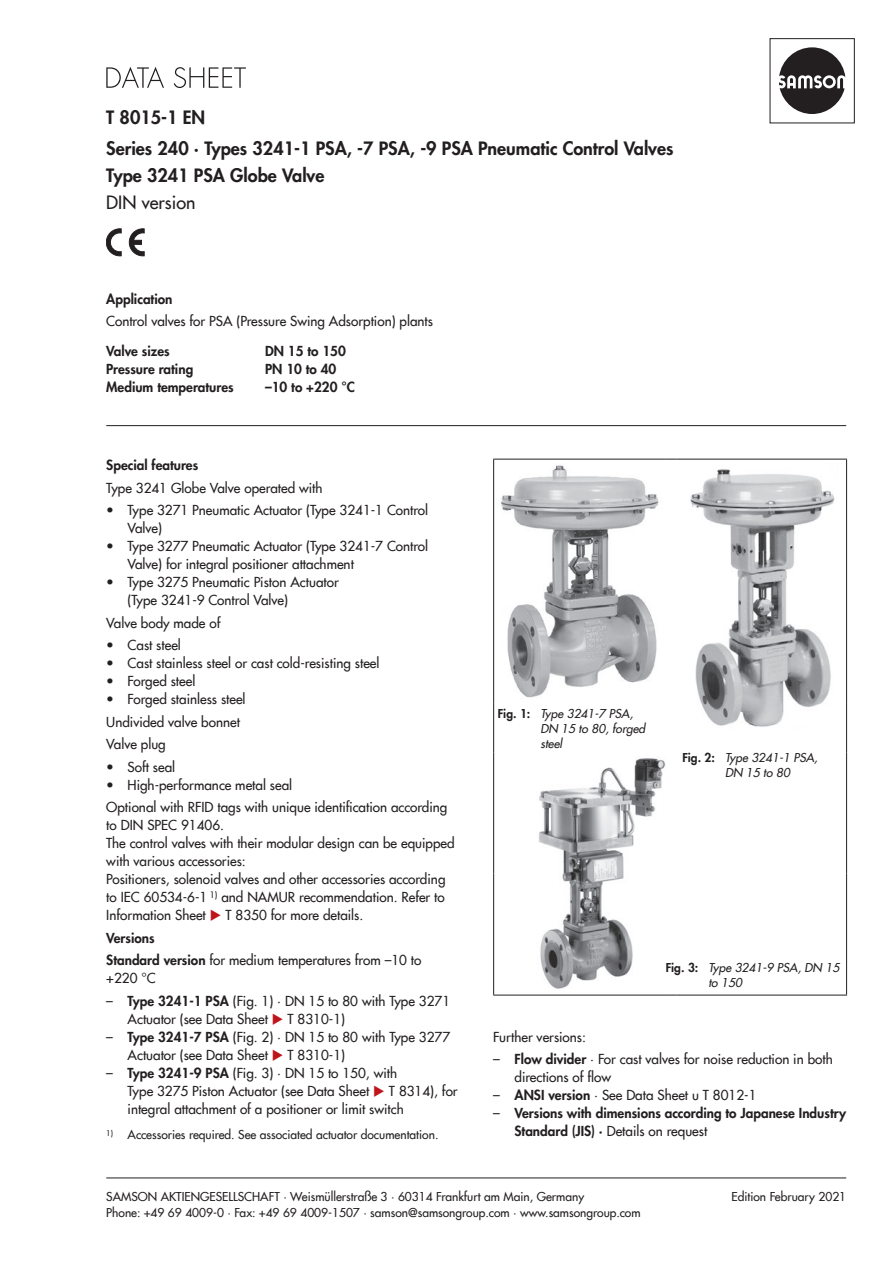
<style>
.page{position:relative;width:893px;height:1263px;background:#fff}
.page>*{position:absolute;margin:0;border:0;box-sizing:border-box;transform-origin:0 0}
.t1{font:800 18px/27px "Futura Com";color:#231f20}
.t2{font:500 18px "Futura Com";color:#231f20}
.t3{font:500 13.5px/18px "Futura Com";color:#231f20}
.t4{font:800 13.5px "Futura Com";color:#231f20}
.t5{font:500 12px/16.5px "Futura Com";color:#231f20}
.t6{font:italic 500 12px/15px "Futura Com";color:#231f20}
.s1{color:#be151b}
.s2{font-weight:800}
.s3{font-weight:800;font-style:normal}
.s4{font-weight:500}
</style>
<div class="page">
<svg style="left:106px;top:67px;width:140px;height:21px"></svg>
<div style="left:770px;top:38px;width:85px;height:85px;border:1px solid #231f20"></div>
<svg style="left:779px;top:47px;width:66px;height:67px"></svg>
<hr style="left:106px;top:425px;width:740px;height:1px;background:#231f20">
<hr style="left:106px;top:1177px;width:740px;height:1px;background:#231f20">
<svg style="left:106px;top:229px;width:15px;height:27px"></svg>
<svg style="left:129px;top:229px;width:15px;height:27px"></svg>
<div style="left:131px;top:240px;width:10px;height:4px;background:#231f20;border:1px solid #231f20"></div>
<hr style="left:846px;top:873px;width:1px;height:122px;background:#231f20">
<hr style="left:493px;top:995px;width:173px;height:1px;background:#231f20">
<hr style="left:493px;top:459px;width:173px;height:1px;background:#231f20">
<hr style="left:493px;top:459px;width:1px;height:245px;background:#231f20">
<hr style="left:676px;top:459px;width:171px;height:1px;background:#231f20">
<hr style="left:846px;top:459px;width:1px;height:245px;background:#231f20">
<hr style="left:846px;top:704px;width:1px;height:48px;background:#231f20">
<hr style="left:493px;top:704px;width:1px;height:48px;background:#231f20">
<hr style="left:493px;top:752px;width:1px;height:121px;background:#231f20">
<hr style="left:493px;top:873px;width:1px;height:122px;background:#231f20">
<hr style="left:846px;top:752px;width:1px;height:121px;background:#231f20">
<hr style="left:676px;top:995px;width:171px;height:1px;background:#231f20">
<img style="left:501px;top:465px;width:158px;height:233px">
<img style="left:690px;top:469px;width:145px;height:258px">
<img style="left:539px;top:758px;width:127px;height:231px">
<h1 class="t1" style="left:106px;top:103px;width:100px">T 8015-1 EN</h1>
<h1 class="t1" style="left:106px;top:134px;width:569px">Series 240 · Types 3241‑1 PSA, -7 PSA, -9 PSA Pneumatic Control Valves<br>Type 3241 PSA Globe Valve</h1>
<h1 class="t2" style="left:106px;top:189px;width:91px">DIN version</h1>
<p class="t4" style="left:106px;top:289px;width:68px">Application</p>
<p class="t3" style="left:106px;top:312px;width:328px">Control valves for PSA (Pressure Swing Adsorption) plants</p>
<p class="t4" style="left:106px;top:340px;width:65px">Valve sizes</p>
<p class="t4" style="left:265px;top:340px;width:82px">DN 15 to 150</p>
<p class="t4" style="left:106px;top:358px;width:88px">Pressure rating</p>
<p class="t4" style="left:265px;top:358px;width:73px">PN 10 to 40</p>
<p class="t4" style="left:106px;top:376px;width:129px">Medium temperatures</p>
<p class="t4" style="left:265px;top:376px;width:91px">–10 to +220 °C</p>
<p class="t4" style="left:106px;top:455px;width:93px">Special features</p>
<p class="t3" style="left:106px;top:478px;width:218px">Type 3241 Globe Valve operated with</p>
<p class="t3" style="left:128px;top:501px;width:302px;text-indent:-21px">• Type 3271 Pneumatic Actuator (Type 3241-1 Control<br>Valve)</p>
<p class="t3" style="left:128px;top:537px;width:302px;text-indent:-21px">• Type 3277 Pneumatic Actuator (Type 3241-7 Control<br>Valve) for integral positioner attachment</p>
<p class="t3" style="left:128px;top:573px;width:213px;text-indent:-21px">• Type 3275 Pneumatic Piston Actuator (Type 3241-9 Control Valve)</p>
<p class="t3" style="left:106px;top:613px;width:116px">Valve body made of</p>
<p class="t3" style="left:106px;top:636px;width:76px">• Cast steel</p>
<p class="t3" style="left:106px;top:654px;width:275px">• Cast stainless steel or cast cold-resisting steel</p>
<p class="t3" style="left:106px;top:672px;width:91px">• Forged steel</p>
<p class="t3" style="left:106px;top:687px;width:141px;line-height:22.5px">• Forged stainless steel<br>Undivided valve bonnet<br>Valve plug</p>
<p class="t3" style="left:106px;top:757px;width:70px">• Soft seal</p>
<p class="t3" style="left:106px;top:773px;width:343px;line-height:22.5px">• High-performance metal seal<br>Optional with RFID tags with unique identification according</p>
<p class="t3" style="left:106px;top:816px;width:350px">to DIN SPEC 91406.<br>The control valves with their modular design can be equipped with various accessories:<br>Positioners, solenoid valves and other accessories according to IEC 60534-6-1 <sup>1)</sup> and NAMUR recommendation. Refer to Information Sheet <span class="s1">◆</span> T 8350 for more details.</p>
<p class="t3" style="left:106px;top:926px;width:317px;line-height:22.5px"><span class="s2">Versions<br>Standard version</span> for medium temperatures from –10 to</p>
<p class="t3" style="left:106px;top:969px;width:51px">+220 °C</p>
<p class="t3" style="left:128px;top:991px;width:324px;text-indent:-21px">– <span class="s2">Type 3241-1 PSA</span> (Fig. 1) · DN 15 to 80 with Type 3271<br>Actuator (see Data Sheet <span class="s1">◆</span> T 8310-1)</p>
<p class="t3" style="left:128px;top:1027px;width:324px;text-indent:-21px">– <span class="s2">Type 3241-7 PSA</span> (Fig. 2) · DN 15 to 80 with Type 3277<br>Actuator (see Data Sheet <span class="s1">◆</span> T 8310-1)</p>
<p class="t3" style="left:128px;top:1063px;width:332px;text-indent:-21px">– <span class="s2">Type 3241-9 PSA</span> (Fig. 3) · DN 15 to 150, with<br>Type 3275 Piston Actuator (see Data Sheet <span class="s1">◆</span> T 8314), for integral attachment of a positioner or limit switch</p>
<p class="t6" style="left:540px;top:705px;width:106px;text-indent:-43px"><span class="s3">Fig. 1:</span> Type 3241‑7 PSA,<br>DN 15 to 80, forged steel</p>
<p class="t6" style="left:725px;top:750px;width:94px;text-indent:-43px"><span class="s3">Fig. 2:</span> Type 3241‑1 PSA,<br>DN 15 to 80</p>
<p class="t6" style="left:708px;top:959px;width:132px;text-indent:-43px"><span class="s3">Fig. 3:</span> Type 3241‑9 PSA, DN 15 to 150</p>
<p class="t3" style="left:493px;top:1027px;width:94px">Further versions:</p>
<p class="t3" style="left:515px;top:1050px;width:320px;text-indent:-21px">– <span class="s2">Flow divider</span> · For cast valves for noise reduction in both directions of flow</p>
<p class="t3" style="left:493px;top:1086px;width:265px">– <span class="s2">ANSI version</span> · See Data Sheet u T 8012-1</p>
<p class="t4" style="left:493px;top:1103px;width:354px"><span class="s4">–</span> Versions with dimensions according to Japanese Industry</p>
<p class="t5" style="left:106px;top:1126px;width:334px"><sup>1)</sup> Accessories required. See associated actuator documentation.</p>
<p class="t3" style="left:515px;top:1122px;width:194px"><span class="s2">Standard (JIS) ·</span> Details on request</p>
<p class="t5" style="left:106px;top:1187px;width:536px">SAMSON AKTIENGESELLSCHAFT · Weismüllerstraße 3 · 60314 Frankfurt am Main, Germany<br>Phone: +49 69 4009-0 · Fax: +49 69 4009-1507 · samson@samsongroup.com · www.samsongroup.com</p>
<p class="t5" style="left:731px;top:1187px;width:116px">Edition February 2021</p>
</div>
